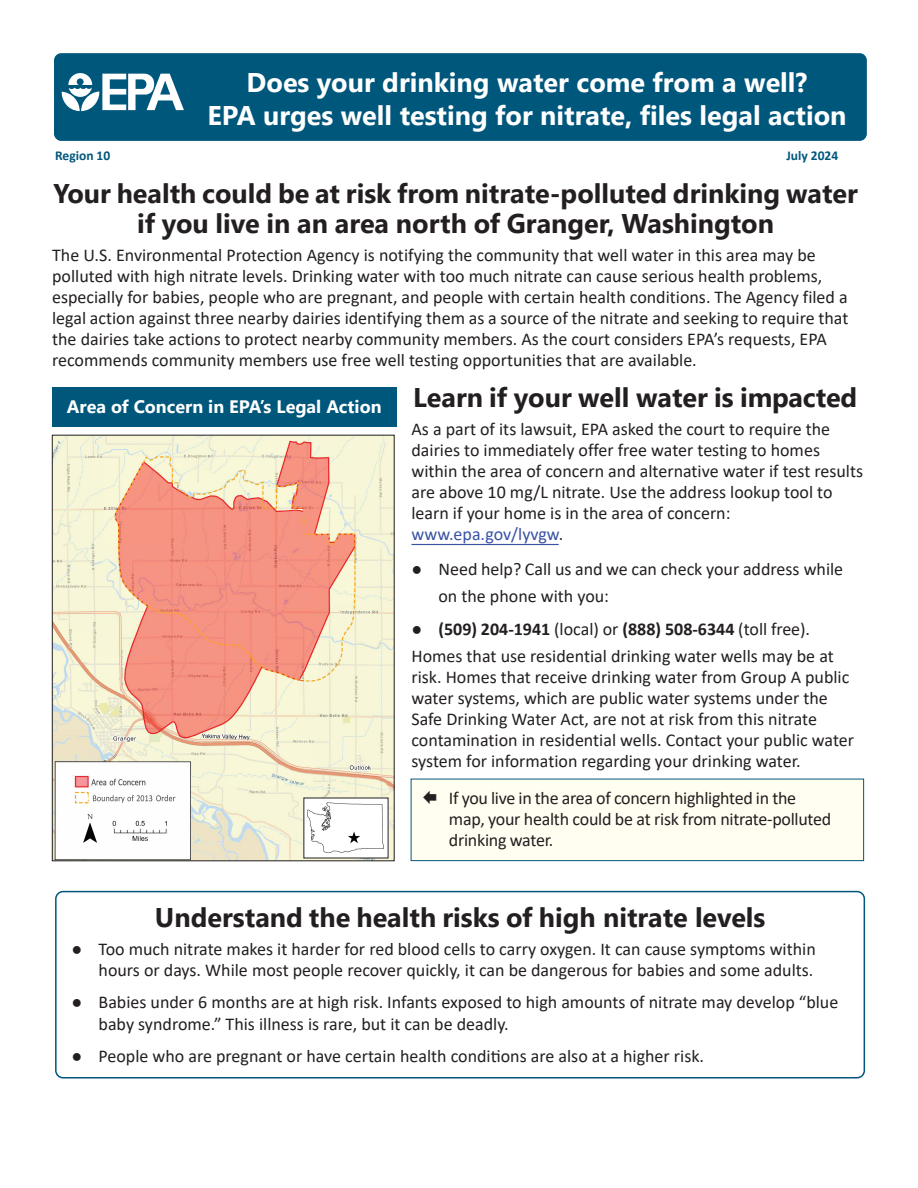
<style>
.page{position:relative;width:918px;height:1188px;background:#fff}
.page>*{position:absolute;margin:0;border:0;box-sizing:border-box;transform-origin:0 0}
.Heading_2{font:700 27px/30px "Segoe UI";color:#231f20;text-align:center}
.Heading_1{font:700 27px/32.4px "Segoe UI";color:#fff;text-align:center}
.Body_Text{font:18px/21px "Calibri";color:#231f20}
.t1{font:700 18px "Calibri";color:#231f20}
.Heading_3{font:700 18px "Segoe UI";color:#fff}
.Dateline{font:700 13.5px "Calibri";color:#00577c}
.s1{color:#3953a4}
.s2{font-family:"Verdana"}
.s3{font-family:"Verdana";font-weight:400}
.s4{font-weight:400}
</style>
<div class="page">
<div style="left:54px;top:53px;width:813px;height:88px;background:#00577c;border-radius:7px"></div>
<img style="left:54px;top:437px;width:338px;height:422px">
<div style="left:52px;top:435px;width:342px;height:426px;border:1px solid #231f20"></div>
<svg style="left:61px;top:73px;width:123px;height:38px"></svg>
<hr style="left:411px;top:544px;width:148px;height:1px;background:#3953a4">
<div style="left:55px;top:891px;width:810px;height:187px;border:2px solid #00577c;border-radius:7px"></div>
<div style="left:411px;top:779px;width:453px;height:82px;background:#fffef1"></div>
<div style="left:411px;top:779px;width:453px;height:82px;border:1px solid #00577c"></div>
<div style="left:52px;top:387px;width:344px;height:39px;background:#00577c"></div>
<img style="left:305px;top:800px;width:81px;height:56px">
<h1 class="Heading_1" style="left:207px;top:64px;width:641px">Does your drinking water come from a well?<br>EPA urges well testing for nitrate, files legal action</h1>
<p class="Dateline" style="left:55px;top:146px;width:57px">Region 10</p>
<p class="Dateline" style="left:786px;top:146px;width:53px">July 2024</p>
<h2 class="Heading_2" style="left:53px;top:177px;width:806px">Your health could be at risk from nitrate-polluted drinking water if you live in an area north of Granger, Washington</h2>
<p class="Body_Text" style="left:52px;top:244px;width:798px">The U.S. Environmental Protection Agency is notifying the community that well water in this area may be polluted with high nitrate levels. Drinking water with too much nitrate can cause serious health problems, especially for babies, people who are pregnant, and people with certain health conditions. The Agency filed a legal action against three nearby dairies identifying them as a source of the nitrate and seeking to require that the dairies take actions to protect nearby community members. As the court considers EPA’s requests, EPA recommends community members use free well testing opportunities that are available.</p>
<h2 class="Heading_2" style="left:413px;top:380px;width:446px">Learn if your well water is impacted</h2>
<p class="Body_Text" style="left:411px;top:418px;width:453px">As a part of its lawsuit, EPA asked the court to require the dairies to immediately offer free water testing to homes within the area of concern and alternative water if test results are above 10 mg/L nitrate. Use the address lookup tool to learn if your home is in the area of concern: <span class="s1">www.epa.gov/lyvgw</span>.</p>
<p class="Body_Text" style="left:438px;top:555px;width:406px;line-height:27px;text-indent:-27px"><span class="s2">●</span> Need help? Call us and we can check your address while on the phone with you:</p>
<p class="t1" style="left:411px;top:616px;width:400px"><span class="s3">●</span> (509) 204-1941 <span class="s4">(local) or</span> (888) 508-6344 <span class="s4">(toll free).</span></p>
<p class="Body_Text" style="left:411px;top:645px;width:444px">Homes that use residential drinking water wells may be at risk. Homes that receive drinking water from Group A public water systems, which are public water systems under the Safe Drinking Water Act, are not at risk from this nitrate contamination in residential wells. Contact your public water system for information regarding your drinking water.</p>
<h3 class="Heading_3" style="left:67px;top:390px;width:316px">Area of Concern in EPA’s Legal Action</h3>
<p class="Body_Text" style="left:449px;top:787px;width:384px">If you live in the area of concern highlighted in the map, your health could be at risk from nitrate-polluted drinking water.</p>
<h2 class="Heading_2" style="left:155px;top:900px;width:612px">Understand the health risks of high nitrate levels</h2>
<p class="Body_Text" style="left:72px;top:937px;width:746px;line-height:21.6px;text-align:right">● Too much nitrate makes it harder for red blood cells to carry oxygen. It can cause symptoms within hours or days. While most people recover quickly, it can be dangerous for babies and some adults.</p>
<p class="Body_Text" style="left:99px;top:991px;width:741px;line-height:21.6px;text-indent:-27px">● Babies under 6 months are at high risk. Infants exposed to high amounts of nitrate may develop “blue baby syndrome.” This illness is rare, but it can be deadly.</p>
<p class="Body_Text" style="left:72px;top:1045px;width:634px">● People who are pregnant or have certain health conditions are also at a higher risk.</p>
</div>
